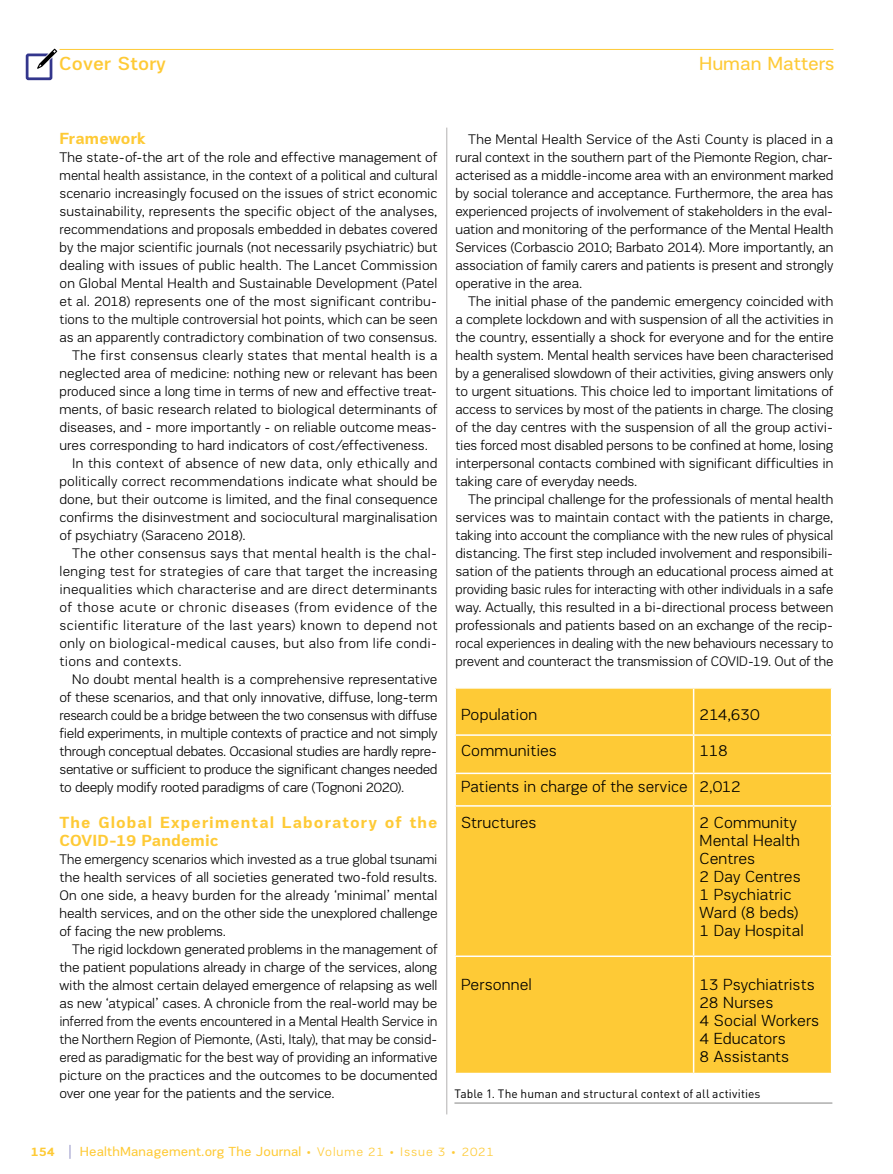
<style>
.page{position:relative;width:893px;height:1174px;background:#fff}
.page>*{position:absolute;margin:0;border:0;box-sizing:border-box;transform-origin:0 0}
.t1{font:19.5px "PRC Fidelity";color:#feca36}
.t2{font:500 19.5px "PRC Fidelity";letter-spacing:.01em;color:#feca36}
.t3{font:300 16.5px/18px "PRC Fidelity";letter-spacing:.005em;color:#000}
.t4{font:700 16.5px/18px "PRC Fidelity";letter-spacing:.065em;color:#feca36}
.t5{font:700 16.5px "PRC Fidelity";letter-spacing:.01em;color:#feca36}
.t6{font:300 14.25px/18px "PRC Fidelity";letter-spacing:.005em;color:#000;text-align:justify}
.t7{font:300 14.25px/18px "PRC Fidelity";letter-spacing:.005em;color:#000;text-align:justify;scale:.96 1}
.t8{font:300 14.25px "PRC Fidelity";letter-spacing:-.02em;color:#000}
.t9{font:300 14.25px "PRC Fidelity";letter-spacing:.005em;color:#000;scale:.95 1}
.t10{font:300 14.25px "PRC Fidelity";letter-spacing:-.015em;color:#000}
.t11{font:300 14.25px "PRC Fidelity";letter-spacing:-.02em;color:#000;scale:.96 1}
.t12{font:300 14.25px "PRC Fidelity";letter-spacing:.03em;color:#000}
.t13{font:300 14.25px "PRC Fidelity";letter-spacing:.025em;color:#000}
.t14{font:300 14.25px "PRC Fidelity";letter-spacing:.04em;color:#000}
.t15{font:13.5px "PRC Fidelity";letter-spacing:.01em;color:#feca36}
.t16{font:700 12.75px "PRC Fidelity";color:#feca36}
.t17{font:12px "DIN Pro";letter-spacing:.005em;color:#000}
.s1{font-weight:300;font-size:12.75px}
</style>
<div class="page">
<svg style="left:70px;top:1145px;width:1px;height:13px"></svg>
<svg style="left:25px;top:49px;width:32px;height:32px"></svg>
<hr style="left:60px;top:49px;width:773px;height:1px;background:#feca36">
<div style="left:456px;top:688px;width:375px;height:384px;background:#feca36"></div>
<hr style="left:693px;top:688px;width:1px;height:46px;background:#fff">
<hr style="left:454px;top:734px;width:240px;height:2px;background:#fff">
<hr style="left:694px;top:734px;width:138px;height:2px;background:#fff">
<hr style="left:693px;top:736px;width:1px;height:36px;background:#fff">
<hr style="left:454px;top:772px;width:240px;height:2px;background:#fff">
<hr style="left:694px;top:772px;width:138px;height:2px;background:#fff">
<hr style="left:693px;top:774px;width:1px;height:31px;background:#fff">
<hr style="left:454px;top:805px;width:240px;height:1px;background:#fff">
<hr style="left:694px;top:805px;width:138px;height:1px;background:#fff">
<hr style="left:693px;top:806px;width:1px;height:149px;background:#fff">
<hr style="left:454px;top:955px;width:240px;height:2px;background:#fff">
<hr style="left:694px;top:955px;width:138px;height:2px;background:#fff">
<hr style="left:693px;top:957px;width:1px;height:115px;background:#fff">
<hr style="left:454px;top:1102px;width:378px;height:1px;background:#858584">
<hr style="left:446px;top:128px;width:1px;height:986px;background:#b3b2b2">
<h1 class="t2" style="left:59px;top:52px;width:108px">Cover Story</h1>
<h1 class="t1" style="left:699px;top:53px;width:137px">Human Matters</h1>
<p class="t5" style="left:60px;top:129px;width:88px">Framework</p>
<p class="t6" style="left:60px;top:148px;width:379px">The state-of-the art of the role and effective management of</p>
<p class="t9" style="left:60px;top:168px;width:399px">mental health assistance, in the context of a political and cultural</p>
<p class="t6" style="left:60px;top:184px;width:379px">scenario increasingly focused on the issues of strict economic</p>
<p class="t6" style="left:60px;top:202px;width:379px">sustainability, represents the specific object of the analyses,</p>
<p class="t6" style="left:60px;top:220px;width:379px">recommendations and proposals embedded in debates covered</p>
<p class="t6" style="left:60px;top:238px;width:379px">by the major scientific journals (not necessarily psychiatric) but</p>
<p class="t6" style="left:60px;top:256px;width:379px">dealing with issues of public health. The Lancet Commission</p>
<p class="t6" style="left:60px;top:274px;width:379px">on Global Mental Health and Sustainable Development (Patel</p>
<p class="t6" style="left:60px;top:292px;width:379px">et al. 2018) represents one of the most significant contribu-</p>
<p class="t6" style="left:60px;top:310px;width:379px">tions to the multiple controversial hot points, which can be seen</p>
<p class="t6" style="left:60px;top:328px;width:379px">as an apparently contradictory combination of two consensus.</p>
<p class="t6" style="left:72px;top:346px;width:367px">The first consensus clearly states that mental health is a</p>
<p class="t6" style="left:60px;top:364px;width:379px">neglected area of medicine: nothing new or relevant has been</p>
<p class="t6" style="left:60px;top:382px;width:379px">produced since a long time in terms of new and effective treat-</p>
<p class="t6" style="left:60px;top:400px;width:379px">ments, of basic research related to biological determinants of</p>
<p class="t6" style="left:60px;top:418px;width:379px">diseases, and - more importantly - on reliable outcome meas-</p>
<p class="t6" style="left:60px;top:436px;width:370px">ures corresponding to hard indicators of cost/effectiveness.</p>
<p class="t6" style="left:72px;top:454px;width:367px">In this context of absence of new data, only ethically and</p>
<p class="t6" style="left:60px;top:472px;width:379px">politically correct recommendations indicate what should be</p>
<p class="t6" style="left:60px;top:490px;width:379px">done, but their outcome is limited, and the final consequence</p>
<p class="t6" style="left:60px;top:508px;width:379px">confirms the disinvestment and sociocultural marginalisation</p>
<p class="t6" style="left:60px;top:526px;width:188px">of psychiatry (Saraceno 2018).</p>
<p class="t13" style="left:72px;top:546px;width:367px">The other consensus says that mental health is the chal-</p>
<p class="t6" style="left:60px;top:562px;width:379px">lenging test for strategies of care that target the increasing</p>
<p class="t6" style="left:60px;top:580px;width:379px">inequalities which characterise and are direct determinants</p>
<p class="t14" style="left:60px;top:600px;width:379px">of those acute or chronic diseases (from evidence of the</p>
<p class="t12" style="left:60px;top:618px;width:379px">scientific literature of the last years) known to depend not</p>
<p class="t6" style="left:60px;top:634px;width:379px">only on biological-medical causes, but also from life condi-</p>
<p class="t6" style="left:60px;top:652px;width:124px">tions and contexts.</p>
<p class="t6" style="left:72px;top:670px;width:367px">No doubt mental health is a comprehensive representative</p>
<p class="t6" style="left:60px;top:688px;width:379px">of these scenarios, and that only innovative, diffuse, long-term</p>
<p class="t11" style="left:60px;top:708px;width:395px">research could be a bridge between the two consensus with diffuse</p>
<p class="t8" style="left:60px;top:726px;width:379px">field experiments, in multiple contexts of practice and not simply</p>
<p class="t8" style="left:60px;top:744px;width:379px">through conceptual debates. Occasional studies are hardly repre-</p>
<p class="t10" style="left:60px;top:762px;width:379px">sentative or sufficient to produce the significant changes needed</p>
<p class="t8" style="left:60px;top:780px;width:346px">to deeply modify rooted paradigms of care (Tognoni 2020).</p>
<p class="t4" style="left:60px;top:813px;width:379px">The Global Experimental Laboratory of the<br>COVID-19 Pandemic</p>
<p class="t7" style="left:60px;top:850px;width:395px">The emergency scenarios which invested as a true global tsunami the health services of all societies generated two-fold results.<br>On one side, a heavy burden for the already ‘minimal’ mental health services, and on the other side the unexplored challenge of facing the new problems.</p>
<p class="t6" style="left:60px;top:940px;width:379px;text-indent:13px">The rigid lockdown generated problems in the management of the patient populations already in charge of the services, along with the almost certain delayed emergence of relapsing as well as new ‘atypical’ cases. A chronicle from the real-world may be inferred from the events encountered in a Mental Health Service in the Northern Region of Piemonte, (Asti, Italy), that may be consid&shy;ered as paradigmatic for the best way of providing an informative picture on the practices and the outcomes to be documented over one year for the patients and the service.</p>
<p class="t6" style="left:455px;top:130px;width:379px;text-indent:13px">The Mental Health Service of the Asti County is placed in a rural context in the southern part of the Piemonte Region, char&shy;acterised as a middle-income area with an environment marked by social tolerance and acceptance. Furthermore, the area has experienced projects of involvement of stakeholders in the eval&shy;uation and monitoring of the performance of the Mental Health Services (Corbascio 2010; Barbato 2014). More importantly, an association of family carers and patients is present and strongly operative in the area.</p>
<p class="t6" style="left:455px;top:292px;width:380px;text-indent:13px">The initial phase of the pandemic emergency coincided with a complete lockdown and with suspension of all the activities in the country, essentially a shock for everyone and for the entire health system. Mental health services have been characterised by a generalised slowdown of their activities, giving answers only to urgent situations. This choice led to important limitations of access to services by most of the patients in charge. The closing of the day centres with the suspension of all the group activi&shy;ties forced most disabled persons to be confined at home, losing interpersonal contacts combined with significant difficulties in taking care of everyday needs.</p>
<p class="t6" style="left:455px;top:490px;width:379px;text-indent:13px">The principal challenge for the professionals of mental health services was to maintain contact with the patients in charge, taking into account the compliance with the new rules of physical distancing. The first step included involvement and responsibili&shy;sation of the patients through an educational process aimed at providing basic rules for interacting with other individuals in a safe way. Actually, this resulted in a bi-directional process between professionals and patients based on an exchange of the recip&shy;rocal experiences in dealing with the new behaviours necessary to prevent and counteract the transmission of COVID-19. Out of the</p>
<p class="t3" style="left:461px;top:705px;width:78px">Population</p>
<p class="t3" style="left:700px;top:705px;width:62px">214,630</p>
<p class="t3" style="left:461px;top:741px;width:97px">Communities</p>
<p class="t3" style="left:461px;top:732px;width:281px;line-height:36px;text-indent:238px">118<br>Patients in charge of the service 2,012<br>Structures</p>
<p class="t3" style="left:700px;top:813px;width:106px">2 Community<br>Mental Health<br>Centres<br>2 Day Centres<br>1 Psychiatric<br>Ward (8 beds)<br>1 Day Hospital</p>
<p class="t3" style="left:461px;top:975px;width:72px">Personnel</p>
<p class="t3" style="left:700px;top:975px;width:121px">13 Psychiatrists<br>28 Nurses<br>4 Social Workers<br>4 Educators<br>8 Assistants</p>
<p class="t17" style="left:454px;top:1086px;width:308px">Table 1. The human and structural context of all activities</p>
<p class="t16" style="left:31px;top:1144px;width:25px">154</p>
<p class="t15" style="left:80px;top:1144px;width:416px">HealthManagement.org The Journal <span class="s1">• Volume 21 • Issue 3 • 2021</span></p>
</div>
